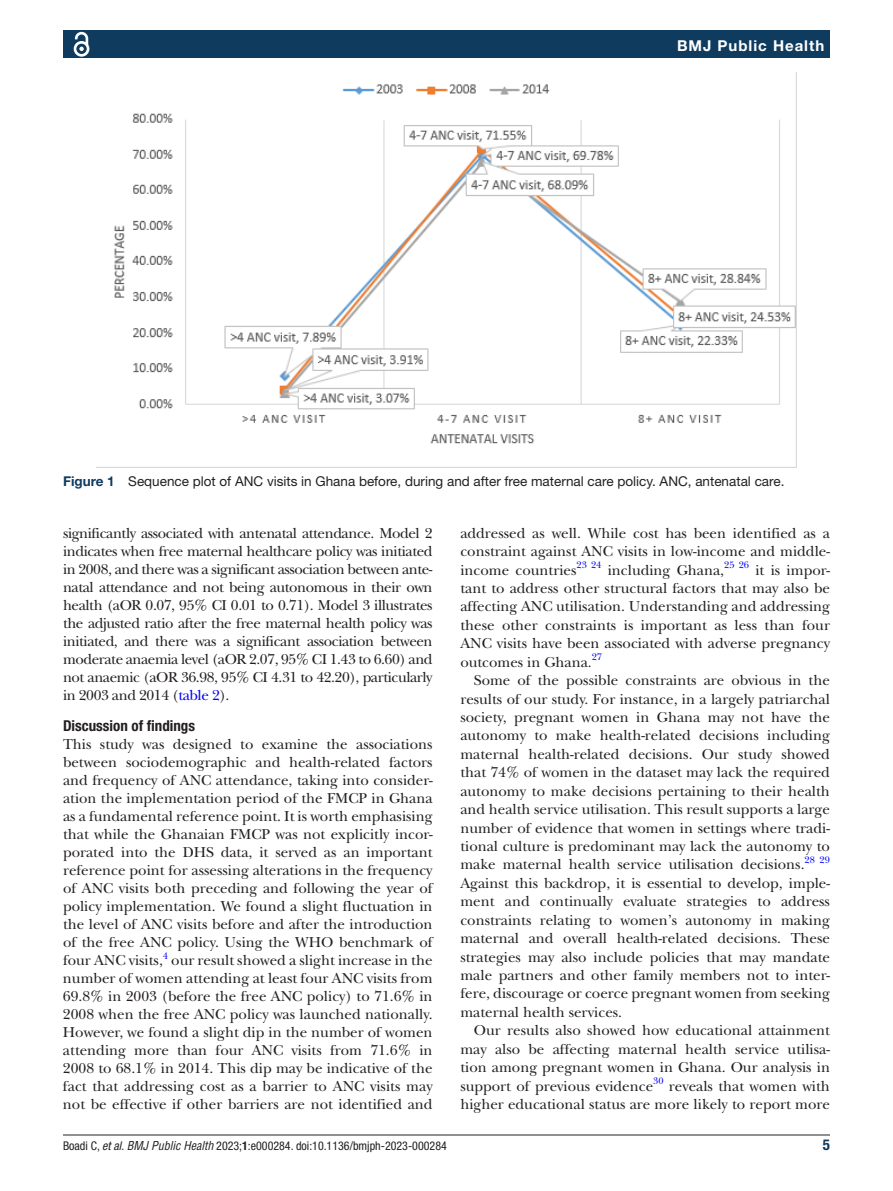
<style>
.page{position:relative;width:893px;height:1191px;background:#fff}
.page>*{position:absolute;margin:0;border:0;box-sizing:border-box;transform-origin:0 0}
.t1{font:15px/18px "New Baskerville";color:#231f20;text-align:justify}
.t2{font:700 condensed 15px "Helvetica Neue LT Std";color:#231f20}
.t3{font:700 15px "Helvetica Neue LT Std";letter-spacing:.065em;color:#fff}
.t4{font:700 condensed 15px "Helvetica Neue LT Std";color:#0f3b5f}
.t5{font:13.5px "Helvetica Neue LT Std";color:#231f20}
.t6{font:condensed 12px "Helvetica Neue LT Std";color:#231f20}
.t7{font:9.9px "New Baskerville";color:#00f}
.s1{font-weight:700;color:#0f3b5f}
.s2{color:#00f}
.s3{font-style:italic}
.s4{font-family:"Helvetica LT Std";font-style:italic}
.s5{font-weight:700}
</style>
<div class="page">
<hr style="left:63px;top:1134px;width:767px;height:1px;background:#231f20">
<div style="left:63px;top:31px;width:767px;height:27px;background:#0f3b5f"></div>
<svg style="left:73px;top:31px;width:17px;height:26px"></svg>
<img style="left:97px;top:84px;width:699px;height:384px">
<p class="t3" style="left:677px;top:36px;width:149px">BMJ Public Health</p>
<p class="t5" style="left:63px;top:473px;width:723px"><span class="s1">Figure 1</span> Sequence plot of ANC visits in Ghana before, during and after free maternal care policy. ANC, antenatal care.</p>
<p class="t1" style="left:63px;top:524px;width:371px">significantly associated with antenatal attendance. Model 2 indicates when free maternal healthcare policy was initiated in 2008, and there was a significant association between ante&shy;natal attendance and not being autonomous in their own health (aOR 0.07, 95% CI 0.01 to 0.71). Model 3 illustrates the adjusted ratio after the free maternal health policy was initiated, and there was a significant association between moderate anaemia level (aOR 2.07, 95% CI 1.43 to 6.60) and not anaemic (aOR 36.98, 95% CI 4.31 to 42.20), particularly in 2003 and 2014 (<span class="s2">table 2</span>).</p>
<p class="t2" style="left:63px;top:717px;width:134px">Discussion of findings</p>
<p class="t1" style="left:63px;top:735px;width:371px">This study was designed to examine the associations between sociodemographic and health-related factors and frequency of ANC attendance, taking into consider&shy;ation the implementation period of the FMCP in Ghana as a fundamental reference point. It is worth emphasising that while the Ghanaian FMCP was not explicitly incor&shy;porated into the DHS data, it served as an important reference point for assessing alterations in the frequency of ANC visits both preceding and following the year of policy implementation. We found a slight fluctuation in the level of ANC visits before and after the introduction of the free ANC policy. Using the WHO benchmark of four ANC visits,<sup>4</sup> our result showed a slight increase in the number of women attending at least four ANC visits from 69.8% in 2003 (before the free ANC policy) to 71.6% in 2008 when the free ANC policy was launched nationally.<br>However, we found a slight dip in the number of women attending more than four ANC visits from 71.6% in 2008 to 68.1% in 2014. This dip may be indicative of the fact that addressing cost as a barrier to ANC visits may not be effective if other barriers are not identified and</p>
<p class="t1" style="left:460px;top:524px;width:371px;line-height:18.5px">addressed as well. While cost has been identified as a constraint against ANC visits in low-income and middle&shy;income countries</p>
<p class="t7" style="left:576px;top:559px;width:26px">23 24</p>
<p class="t1" style="left:608px;top:561px;width:118px">including Ghana,</p>
<p class="t7" style="left:724px;top:559px;width:26px">25 26</p>
<p class="t1" style="left:460px;top:560px;width:371px;line-height:18.5px;text-indent:295px">it is impor&shy;tant to address other structural factors that may also be affecting ANC utilisation. Understanding and addressing these other constraints is important as less than four ANC visits have been associated with adverse pregnancy outcomes in Ghana.<sup>27</sup></p>
<p class="t1" style="left:460px;top:671px;width:371px;line-height:18.5px;text-indent:14px">Some of the possible constraints are obvious in the results of our study. For instance, in a largely patriarchal society, pregnant women in Ghana may not have the autonomy to make health-related decisions including maternal health-related decisions. Our study showed that 74% of women in the dataset may lack the required autonomy to make decisions pertaining to their health and health service utilisation. This result supports a large number of evidence that women in settings where tradi&shy;tional culture is predominant may lack the autonomy to make maternal health service utilisation decisions.<sup>28</sup> <sup>29<br></sup>Against this backdrop, it is essential to develop, imple&shy;ment and continually evaluate strategies to address constraints relating to women’s autonomy in making maternal and overall health-related decisions. These strategies may also include policies that may mandate male partners and other family members not to inter&shy;fere, discourage or coerce pregnant women from seeking maternal health services.</p>
<p class="t1" style="left:460px;top:1021px;width:371px;line-height:18.5px;text-indent:14px">Our results also showed how educational attainment may also be affecting maternal health service utilisa&shy;tion among pregnant women in Ghana. Our analysis in support of previous evidence</p>
<p class="t7" style="left:653px;top:1074px;width:12px">30</p>
<p class="t1" style="left:460px;top:1076px;width:371px;line-height:18.5px;text-align:right">reveals that women with<br>higher educational status are more likely to report more</p>
<p class="t6" style="left:63px;top:1138px;width:385px">Boadi C, <span class="s3">et al</span>. <span class="s4">BMJ Public Health</span> 2023;<span class="s5">1</span>:e000284. doi:10.1136/bmjph-2023-000284</p>
<p class="t4" style="left:823px;top:1135px;width:9px">5</p>
</div>
